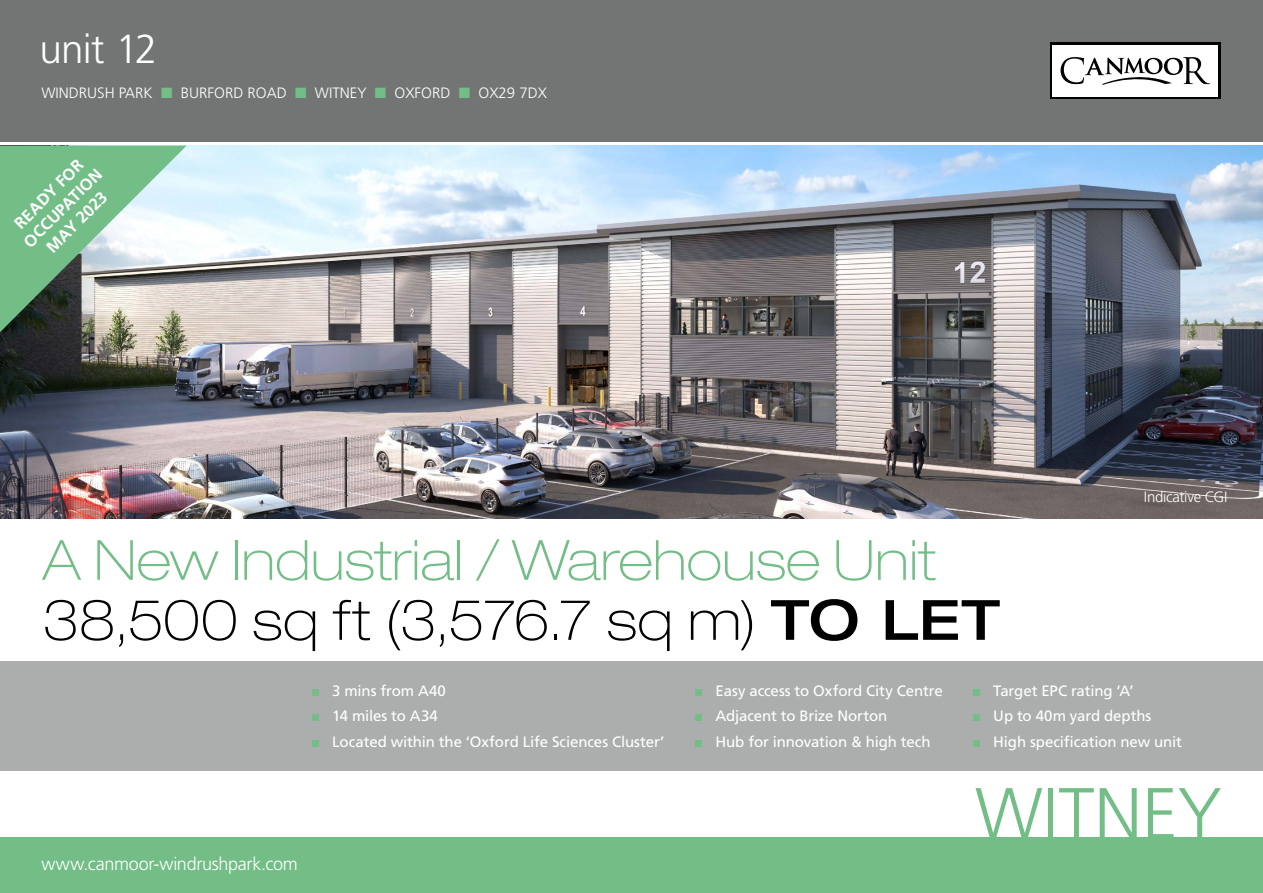
<style>
.page{position:relative;width:1263px;height:893px;background:#fff}
.page>*{position:absolute;margin:0;border:0;box-sizing:border-box;transform-origin:0 0}
.t1{font:300 72px "Frutiger LT Std";letter-spacing:-.005em;color:#73bd87}
.t2{font:100 expanded 55.5px/60px "Helvetica Neue LT Pro";letter-spacing:.005em;color:#73bd87}
.t3{font:300 40.5px "Frutiger LT Std";letter-spacing:-.02em;color:#fff}
.t4{font:300 18px "Frutiger LT Std";letter-spacing:-.015em;color:#fff}
.t5{font:700 16.5px/19.8px "Frutiger LT Std";color:#fff;text-align:center}
.t6{font:15px "Frutiger LT Std";letter-spacing:-.01em;color:#fff}
.t7{font:300 15px "Frutiger LT Std";color:#fff}
.t8{font:300 15px "Frutiger LT Std";letter-spacing:-.02em;color:#fff}
.s1{color:#73bd87}
.s2{color:#020203}
.s3{font-weight:500;color:#000}
.s4{font-family:"Arial";color:#73bd87}
</style>
<div class="page">
<div style="left:0;top:0;width:1263px;height:141px;background:#737575"></div>
<div style="left:0;top:838px;width:1263px;height:55px;background:#73bd87"></div>
<div style="left:0;top:661px;width:1263px;height:109px;background:#acaeae"></div>
<img style="left:0;top:146px;width:1263px;height:373px">
<div style="left:1050px;top:43px;width:170px;height:56px;background:#000"></div>
<div style="left:1052px;top:45px;width:166px;height:52px;background:#fff"></div>
<svg style="left:1060px;top:57px;width:150px;height:28px"></svg>
<svg style="left:0;top:146px;width:187px;height:186px"></svg>
<h3 class="t3" style="left:39px;top:26px;width:120px">unit 12</h3>
<p class="t7" style="left:41px;top:85px;width:507px">WINDRUSH PARK <span class="s1">■</span> BURFORD ROAD <span class="s1">■</span> WITNEY <span class="s1">■</span> OXFORD <span class="s1">■</span> OX29 7DX</p>
<p class="t5" style="left:5px;top:224px;width:105px;rotate:-45deg">READY FOR<br>OCCUPATION<br>MAY 2023</p>
<h2 class="t2" style="left:43px;top:529px;width:959px">A New Industrial / Warehouse Unit<br><span class="s2">38,500 sq ft (3,576.7 sq m)</span> <span class="s3">TO LET</span></h2>
<p class="t8" style="left:1144px;top:489px;width:85px">Indicative CGI</p>
<p class="t6" style="left:311px;top:682px;width:136px"><span class="s4">■</span> 3 mins from A40</p>
<p class="t6" style="left:311px;top:707px;width:128px"><span class="s4">■</span> 14 miles to A34</p>
<p class="t6" style="left:311px;top:733px;width:355px"><span class="s4">■</span> Located within the ‘Oxford Life Sciences Cluster’</p>
<p class="t4" style="left:41px;top:853px;width:258px">www.canmoor-windrushpark.com</p>
<p class="t6" style="left:694px;top:682px;width:250px"><span class="s4">■</span> Easy access to Oxford City Centre</p>
<p class="t6" style="left:694px;top:707px;width:195px"><span class="s4">■</span> Adjacent to Brize Norton</p>
<p class="t6" style="left:694px;top:733px;width:238px"><span class="s4">■</span> Hub for innovation &amp; high tech</p>
<p class="t6" style="left:972px;top:682px;width:163px"><span class="s4">■</span> Target EPC rating ‘A’</p>
<p class="t6" style="left:972px;top:707px;width:181px"><span class="s4">■</span> Up to 40m yard depths</p>
<p class="t6" style="left:972px;top:733px;width:212px"><span class="s4">■</span> High specification new unit</p>
<h1 class="t1" style="left:975px;top:773px;width:248px">WITNEY</h1>
</div>
